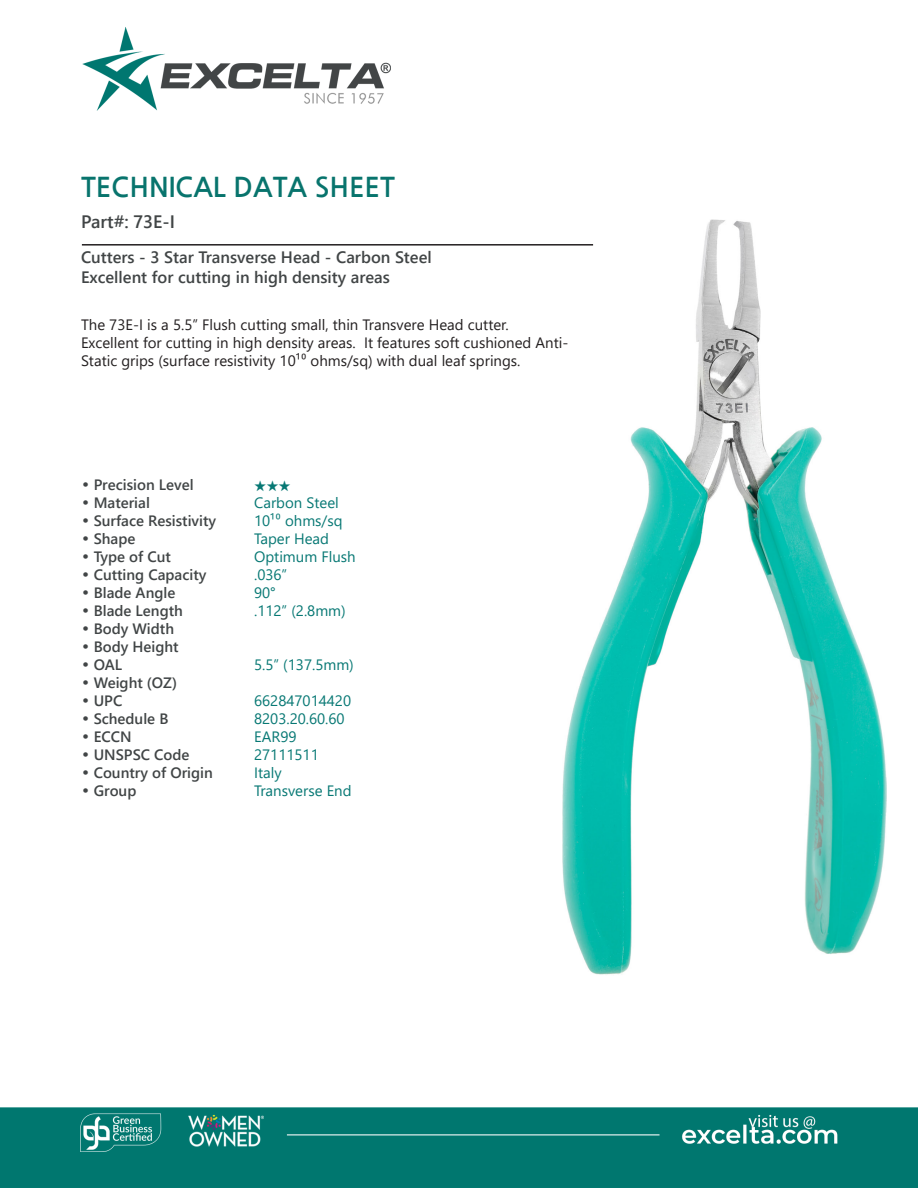
<style>
.page{position:relative;width:918px;height:1188px;background:#fff}
.page>*{position:absolute;margin:0;border:0;box-sizing:border-box;transform-origin:0 0}
.t1{font:700 27px "Nanum Gothic";color:#08746d}
.t2{font:700 18px "Yu Gothic UI";color:#414546}
.t3{font:700 16.5px "Yu Gothic UI";color:#414546}
.CT_s_CTM{font:700 15px "Yu Gothic UI";color:#414546}
.t4{font:15px/18px "Yu Gothic UI";color:#231f20}
.CT_s_CTM-2{font:15px "Yu Gothic UI";color:#077874}
.CT_s_CTM-3{font:500 15px "ITC Zapf Dingbats";color:#077874}
.s1{font-family:"Century Gothic";font-weight:400}
</style>
<div class="page">
<img style="left:0;top:27px;width:918px;height:1161px">
<img style="left:562px;top:220px;width:325px;height:756px">
<hr style="left:82px;top:244px;width:511px;height:2px;background:#231f20">
<p class="t1" style="left:81px;top:173px;width:315px">TECHNICAL DATA SHEET</p>
<p class="t2" style="left:81px;top:212px;width:96px">Part#: 73E-I</p>
<p class="t3" style="left:81px;top:247px;width:352px">Cutters - 3 Star Transverse Head - Carbon Steel</p>
<p class="t3" style="left:81px;top:267px;width:310px">Excellent for cutting in high density areas</p>
<p class="t4" style="left:81px;top:313px;width:489px">The 73E-I is a 5.5” Flush cutting small, thin Transvere Head cutter.<br>Excellent for cutting in high density areas. It features soft cushioned Anti-<br>Static grips (surface resistivity 10¹⁰ ohms/sq) with dual leaf springs.</p>
<p class="CT_s_CTM" style="left:81px;top:476px;width:114px"><span class="s1">•</span> Precision Level</p>
<p class="CT_s_CTM-3" style="left:254px;top:479px;width:38px">★★★</p>
<p class="CT_s_CTM" style="left:81px;top:494px;width:70px"><span class="s1">•</span> Material</p>
<p class="CT_s_CTM-2" style="left:254px;top:489px;width:86px">Carbon Steel</p>
<p class="CT_s_CTM" style="left:81px;top:512px;width:137px"><span class="s1">•</span> Surface Resistivity</p>
<p class="CT_s_CTM-2" style="left:254px;top:507px;width:90px">10¹⁰ ohms/sq</p>
<p class="CT_s_CTM" style="left:81px;top:530px;width:56px"><span class="s1">•</span> Shape</p>
<p class="CT_s_CTM-2" style="left:254px;top:525px;width:76px">Taper Head</p>
<p class="CT_s_CTM" style="left:81px;top:548px;width:92px"><span class="s1">•</span> Type of Cut</p>
<p class="CT_s_CTM-2" style="left:254px;top:543px;width:103px">Optimum Flush</p>
<p class="CT_s_CTM" style="left:81px;top:566px;width:127px"><span class="s1">•</span> Cutting Capacity</p>
<p class="CT_s_CTM-2" style="left:254px;top:561px;width:35px">.036”</p>
<p class="CT_s_CTM" style="left:81px;top:584px;width:96px"><span class="s1">•</span> Blade Angle</p>
<p class="CT_s_CTM-2" style="left:254px;top:579px;width:23px">90°</p>
<p class="CT_s_CTM" style="left:81px;top:602px;width:103px"><span class="s1">•</span> Blade Length</p>
<p class="CT_s_CTM-2" style="left:254px;top:597px;width:93px">.112” (2.8mm)</p>
<p class="CT_s_CTM" style="left:81px;top:620px;width:95px"><span class="s1">•</span> Body Width</p>
<p class="CT_s_CTM" style="left:81px;top:638px;width:99px"><span class="s1">•</span> Body Height</p>
<p class="CT_s_CTM" style="left:81px;top:656px;width:43px"><span class="s1">•</span> OAL</p>
<p class="CT_s_CTM-2" style="left:254px;top:651px;width:101px">5.5” (137.5mm)</p>
<p class="CT_s_CTM" style="left:81px;top:674px;width:98px"><span class="s1">•</span> Weight (OZ)</p>
<p class="CT_s_CTM" style="left:81px;top:692px;width:43px"><span class="s1">•</span> UPC</p>
<p class="CT_s_CTM-2" style="left:254px;top:687px;width:99px">662847014420</p>
<p class="CT_s_CTM" style="left:81px;top:710px;width:89px"><span class="s1">•</span> Schedule B</p>
<p class="CT_s_CTM-2" style="left:254px;top:705px;width:92px">8203.20.60.60</p>
<p class="CT_s_CTM" style="left:81px;top:728px;width:52px"><span class="s1">•</span> ECCN</p>
<p class="CT_s_CTM-2" style="left:254px;top:723px;width:44px">EAR99</p>
<p class="CT_s_CTM" style="left:81px;top:746px;width:110px"><span class="s1">•</span> UNSPSC Code</p>
<p class="CT_s_CTM-2" style="left:254px;top:741px;width:66px">27111511</p>
<p class="CT_s_CTM" style="left:81px;top:764px;width:133px"><span class="s1">•</span> Country of Origin</p>
<p class="CT_s_CTM-2" style="left:254px;top:759px;width:29px">Italy</p>
<p class="CT_s_CTM" style="left:81px;top:782px;width:57px"><span class="s1">•</span> Group</p>
<p class="CT_s_CTM-2" style="left:254px;top:777px;width:99px">Transverse End</p>
</div>
